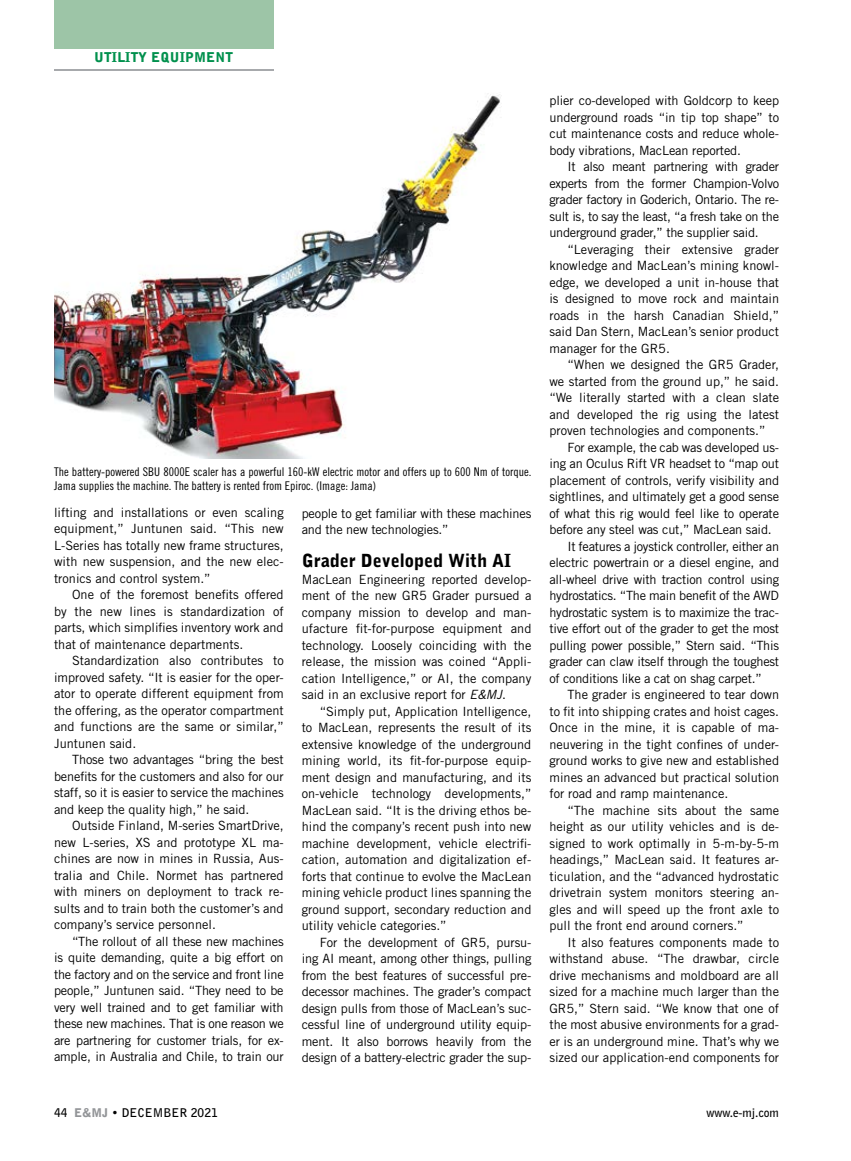
<style>
.page{position:relative;width:851px;height:1161px;background:#fff}
.page>*{position:absolute;margin:0;border:0;box-sizing:border-box;transform-origin:0 0}
.t1{font:900 18px "Bell Gothic BT";color:#000}
.t2{font:900 13.5px "Bell Gothic BT";letter-spacing:.02em;color:#00904d}
.t3{font:12.75px/16.5px "Trade Gothic";color:#000;text-align:justify}
.t4{font:12.75px "Trade Gothic";letter-spacing:-.02em;color:#000}
.t5{font:12px/14.4px "Trade Gothic Cond Eighteen";color:#000}
.t6{font:700 12px "Bell Gothic BT";color:#000}
.s1{font-style:italic}
.s2{font-weight:900;color:#939598}
</style>
<div class="page">
<div style="left:54px;top:0;width:219px;height:49px;background:#9dc5a7"></div>
<hr style="left:54px;top:69px;width:219px;height:1px;background:#a7a9ac">
<img style="left:54px;top:94px;width:448px;height:365px">
<p class="t2" style="left:94px;top:49px;width:141px">UTILITY EQUIPMENT</p>
<p class="t5" style="left:54px;top:464px;width:479px">The battery-powered SBU 8000E scaler has a powerful 160-kW electric motor and offers up to 600 Nm of torque.<br>Jama supplies the machine. The battery is rented from Epiroc. (Image: Jama)</p>
<p class="t3" style="left:54px;top:504px;width:231px">lifting and installations or even scaling equipment,” Juntunen said. “This new L-Series has totally new frame structures, with new suspension, and the new elec&shy;tronics and control system.”</p>
<p class="t3" style="left:54px;top:586px;width:231px;text-indent:18px">One of the foremost benefits offered by the new lines is standardization of parts, which simplifies inventory work and that of maintenance departments.</p>
<p class="t3" style="left:54px;top:652px;width:231px;text-indent:18px">Standardization also contributes to improved safety. “It is easier for the oper&shy;ator to operate different equipment from the offering, as the operator compartment and functions are the same or similar,” Juntunen said.</p>
<p class="t3" style="left:54px;top:751px;width:231px;text-indent:18px">Those two advantages “bring the best benefits for the customers and also for our staff, so it is easier to service the machines and keep the quality high,” he said.</p>
<p class="t3" style="left:54px;top:817px;width:231px;text-indent:18px">Outside Finland, M-series SmartDrive, new L-series, XS and prototype XL ma&shy;chines are now in mines in Russia, Aus&shy;tralia and Chile. Normet has partnered with miners on deployment to track re&shy;sults and to train both the customer’s and company’s service personnel.</p>
<p class="t3" style="left:54px;top:933px;width:231px;text-indent:18px">“The rollout of all these new machines is quite demanding, quite a big effort on the factory and on the service and front line people,” Juntunen said. “They need to be very well trained and to get familiar with these new machines. That is one reason we are partnering for customer trials, for ex&shy;ample, in Australia and Chile, to train our</p>
<p class="t3" style="left:302px;top:505px;width:231px">people to get familiar with these machines and the new technologies.”</p>
<h1 class="t1" style="left:302px;top:549px;width:211px">Grader Developed With AI</h1>
<p class="t3" style="left:302px;top:571px;width:231px">MacLean Engineering reported develop&shy;ment of the new GR5 Grader pursued a company mission to develop and man&shy;ufacture fit-for-purpose equipment and technology. Loosely coinciding with the release, the mission was coined “Appli&shy;cation Intelligence,” or AI, the company said in an exclusive report for <span class="s1">E&amp;MJ</span>.</p>
<p class="t3" style="left:302px;top:703px;width:231px;text-indent:18px">“Simply put, Application Intelligence, to MacLean, represents the result of its extensive knowledge of the underground mining world, its fit-for-purpose equip&shy;ment design and manufacturing, and its on-vehicle technology developments,” MacLean said. “It is the driving ethos be&shy;hind the company’s recent push into new machine development, vehicle electrifi&shy;cation, automation and digitalization ef&shy;forts that continue to evolve the MacLean mining vehicle product lines spanning the ground support, secondary reduction and utility vehicle categories.”</p>
<p class="t3" style="left:302px;top:934px;width:231px;text-indent:18px">For the development of GR5, pursu&shy;ing AI meant, among other things, pulling from the best features of successful pre&shy;decessor machines. The grader’s compact design pulls from those of MacLean’s suc&shy;cessful line of underground utility equip&shy;ment. It also borrows heavily from the design of a battery-electric grader the sup-</p>
<p class="t3" style="left:549px;top:92px;width:231px">plier co-developed with Goldcorp to keep underground roads “in tip top shape” to cut maintenance costs and reduce whole&shy;body vibrations, MacLean reported.</p>
<p class="t3" style="left:549px;top:158px;width:231px;text-indent:18px">It also meant partnering with grader experts from the former Champion-Volvo grader factory in Goderich, Ontario. The re&shy;sult is, to say the least, “a fresh take on the underground grader,” the supplier said.</p>
<p class="t3" style="left:549px;top:241px;width:231px;text-indent:18px">“Leveraging their extensive grader knowledge and MacLean’s mining knowl&shy;edge, we developed a unit in-house that is designed to move rock and maintain roads in the harsh Canadian Shield,” said Dan Stern, MacLean’s senior product manager for the GR5.</p>
<p class="t3" style="left:549px;top:356px;width:231px;text-indent:18px">“When we designed the GR5 Grader, we started from the ground up,” he said. “We literally started with a clean slate and developed the rig using the latest proven technologies and components.”</p>
<p class="t3" style="left:567px;top:439px;width:213px">For example, the cab was developed us-</p>
<p class="t3" style="left:549px;top:455px;width:231px">ing an Oculus Rift VR headset to “map out</p>
<p class="t3" style="left:549px;top:472px;width:231px">placement of controls, verify visibility and</p>
<p class="t3" style="left:549px;top:488px;width:231px">sightlines, and ultimately get a good sense</p>
<p class="t3" style="left:549px;top:505px;width:231px">of what this rig would feel like to operate</p>
<p class="t3" style="left:549px;top:521px;width:224px">before any steel was cut,” MacLean said.</p>
<p class="t4" style="left:567px;top:538px;width:213px">It features a joystick controller, either an</p>
<p class="t4" style="left:549px;top:555px;width:231px">electric powertrain or a diesel engine, and</p>
<p class="t4" style="left:549px;top:571px;width:231px">all-wheel drive with traction control using</p>
<p class="t4" style="left:549px;top:588px;width:231px">hydrostatics. “The main benefit of the AWD</p>
<p class="t4" style="left:549px;top:604px;width:231px">hydrostatic system is to maximize the trac-</p>
<p class="t4" style="left:549px;top:621px;width:231px">tive effort out of the grader to get the most</p>
<p class="t4" style="left:549px;top:637px;width:231px">pulling power possible,” Stern said. “This</p>
<p class="t4" style="left:549px;top:654px;width:231px">grader can claw itself through the toughest</p>
<p class="t4" style="left:549px;top:670px;width:214px">of conditions like a cat on shag carpet.”</p>
<p class="t3" style="left:567px;top:686px;width:213px">The grader is engineered to tear down</p>
<p class="t3" style="left:549px;top:703px;width:231px">to fit into shipping crates and hoist cages.</p>
<p class="t3" style="left:549px;top:719px;width:231px">Once in the mine, it is capable of ma-</p>
<p class="t3" style="left:549px;top:736px;width:231px">neuvering in the tight confines of under-</p>
<p class="t3" style="left:549px;top:752px;width:231px">ground works to give new and established</p>
<p class="t3" style="left:549px;top:769px;width:231px">mines an advanced but practical solution</p>
<p class="t3" style="left:549px;top:785px;width:180px">for road and ramp maintenance.</p>
<p class="t3" style="left:567px;top:802px;width:213px">“The machine sits about the same</p>
<p class="t3" style="left:549px;top:818px;width:231px">height as our utility vehicles and is de-</p>
<p class="t3" style="left:549px;top:835px;width:231px">signed to work optimally in 5-m-by-5-m</p>
<p class="t3" style="left:549px;top:851px;width:231px">headings,” MacLean said. It features ar-</p>
<p class="t3" style="left:549px;top:868px;width:231px">ticulation, and the “advanced hydrostatic</p>
<p class="t3" style="left:549px;top:884px;width:231px">drivetrain system monitors steering an-</p>
<p class="t3" style="left:549px;top:901px;width:231px">gles and will speed up the front axle to</p>
<p class="t3" style="left:549px;top:917px;width:196px">pull the front end around corners.”</p>
<p class="t3" style="left:567px;top:934px;width:213px">It also features components made to</p>
<p class="t3" style="left:549px;top:950px;width:231px">withstand abuse. “The drawbar, circle</p>
<p class="t3" style="left:549px;top:967px;width:231px">drive mechanisms and moldboard are all</p>
<p class="t3" style="left:549px;top:983px;width:231px">sized for a machine much larger than the</p>
<p class="t3" style="left:549px;top:1000px;width:231px">GR5,” Stern said. “We know that one of</p>
<p class="t3" style="left:549px;top:1016px;width:231px">the most abusive environments for a grad-</p>
<p class="t3" style="left:549px;top:1033px;width:231px">er is an underground mine. That’s why we</p>
<p class="t3" style="left:549px;top:1049px;width:231px">sized our application-end components for</p>
<p class="t6" style="left:54px;top:1104px;width:165px">44 <span class="s2">E&amp;MJ</span> • DECEMBER 2021</p>
<p class="t6" style="left:706px;top:1104px;width:74px">www.e-mj.com</p>
</div>
